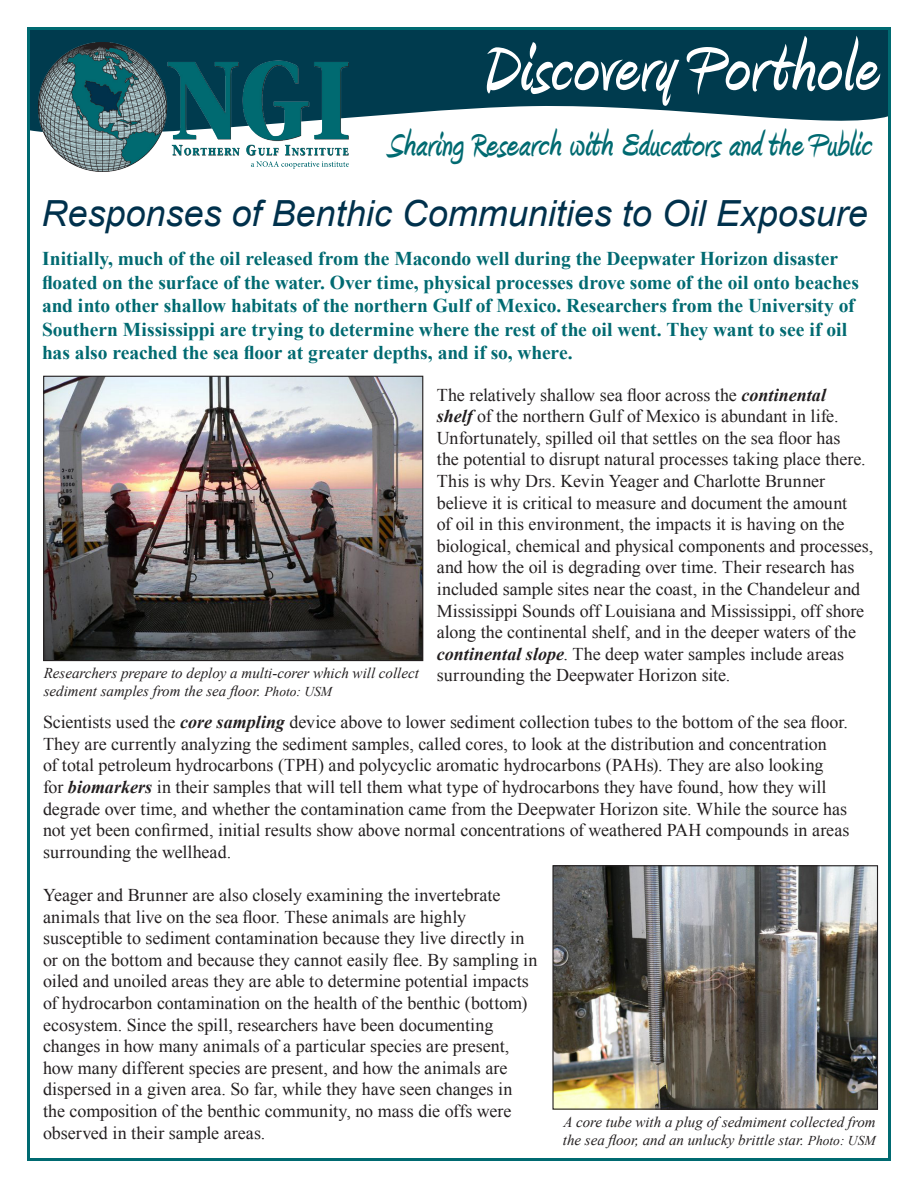
<style>
.page{position:relative;width:918px;height:1188px;background:#fff}
.page>*{position:absolute;margin:0;border:0;box-sizing:border-box;transform-origin:0 0}
.t1{font:700 84px "Amienne";letter-spacing:.01em;color:#fff}
.t2{font:700 42px "Amienne";letter-spacing:.01em;color:#006a71}
.t3{font:italic 36px "Arial";color:#00314c}
.t4{font:700 19.5px/23.4px "Times New Roman";letter-spacing:-.005em;color:#006a71}
.t5{font:18px/21.6px "Times New Roman";color:#231f20}
.t6{font:italic 15px/18px "Times New Roman";color:#231f20}
.s1{font-weight:700;font-style:italic}
.s2{font-size:13.5px}
</style>
<div class="page">
<svg style="left:30px;top:30px;width:858px;height:102px;fill:#003b4e"></svg>
<hr style="left:27px;top:27px;width:864px;height:3px;background:#006a71">
<hr style="left:27px;top:1158px;width:864px;height:3px;background:#006a71">
<hr style="left:27px;top:30px;width:3px;height:1128px;background:#006a71">
<hr style="left:888px;top:30px;width:3px;height:1131px;background:#006a71">
<img style="left:39px;top:43px;width:310px;height:128px">
<img style="left:45px;top:378px;width:376px;height:281px">
<div style="left:43px;top:376px;width:380px;height:285px;border:1px solid #231f20"></div>
<img style="left:554px;top:867px;width:322px;height:241px">
<div style="left:552px;top:865px;width:326px;height:245px;border:1px solid #231f20"></div>
<p class="t1" style="left:483px;top:31px;width:396px">Discovery Porthole</p>
<p class="t2" style="left:389px;top:126px;width:484px">Sharing Research with Educators and the Public</p>
<p class="t3" style="left:42px;top:191px;width:828px">Responses of Benthic Communities to Oil Exposure</p>
<p class="t4" style="left:42px;top:247px;width:818px">Initially, much of the oil released from the Macondo well during the Deepwater Horizon disaster floated on the surface of the water. Over time, physical processes drove some of the oil onto beaches and into other shallow habitats of the northern Gulf of Mexico. Researchers from the University of Southern Mississippi are trying to determine where the rest of the oil went. They want to see if oil has also reached the sea floor at greater depths, and if so, where.</p>
<p class="t5" style="left:437px;top:384px;width:438px">The relatively shallow sea floor across the <span class="s1">continental<br>shelf</span> of the northern Gulf of Mexico is abundant in life.<br>Unfortunately, spilled oil that settles on the sea floor has<br>the potential to disrupt natural processes taking place there.<br>This is why Drs. Kevin Yeager and Charlotte Brunner believe it is critical to measure and document the amount<br>of oil in this environment, the impacts it is having on the biological, chemical and physical components and processes, and how the oil is degrading over time. Their research has included sample sites near the coast, in the Chandeleur and Mississippi Sounds off Louisiana and Mississippi, off shore along the continental shelf, and in the deeper waters of the <span class="s1">continental slope</span>. The deep water samples include areas surrounding the Deepwater Horizon site.</p>
<p class="t5" style="left:43px;top:711px;width:808px">Scientists used the <span class="s1">core sampling</span> device above to lower sediment collection tubes to the bottom of the sea floor.<br>They are currently analyzing the sediment samples, called cores, to look at the distribution and concentration<br>of total petroleum hydrocarbons (TPH) and polycyclic aromatic hydrocarbons (PAHs). They are also looking<br>for <span class="s1">biomarkers</span> in their samples that will tell them what type of hydrocarbons they have found, how they will degrade over time, and whether the contamination came from the Deepwater Horizon site. While the source has not yet been confirmed, initial results show above normal concentrations of weathered PAH compounds in areas surrounding the wellhead.</p>
<p class="t5" style="left:43px;top:884px;width:496px">Yeager and Brunner are also closely examining the invertebrate animals that live on the sea floor. These animals are highly susceptible to sediment contamination because they live directly in or on the bottom and because they cannot easily flee. By sampling in oiled and unoiled areas they are able to determine potential impacts of hydrocarbon contamination on the health of the benthic (bottom) ecosystem. Since the spill, researchers have been documenting changes in how many animals of a particular species are present, how many different species are present, and how the animals are dispersed in a given area. So far, while they have seen changes in the composition of the benthic community, no mass die offs were observed in their sample areas.</p>
<p class="t6" style="left:44px;top:664px;width:377px">Researchers prepare to deploy a multi-corer which will collect sediment samples from the sea floor. <span class="s2">Photo: USM</span></p>
<p class="t6" style="left:563px;top:1112px;width:314px">A core tube with a plug of sedmiment collected from the sea floor, and an unlucky brittle star. <span class="s2">Photo: USM</span></p>
</div>
